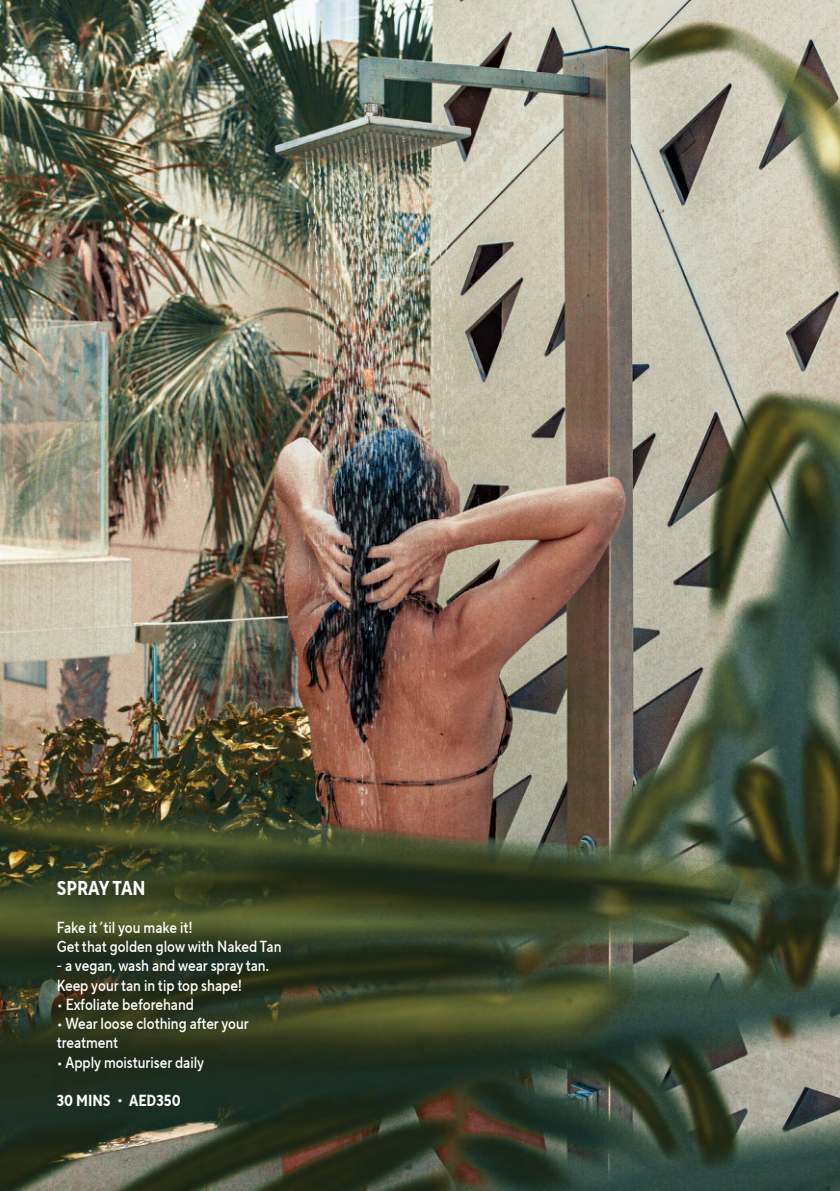
<style>
.page{position:relative;width:840px;height:1191px;background:#fff}
.page>*{position:absolute;margin:0;border:0;box-sizing:border-box;transform-origin:0 0}
.t1{font:700 20px "TT Norms Pro Cond";letter-spacing:-.005em;color:#fff}
.t2{font:500 16px/19.2px "TT Norms Pro Cond";color:#fff}
.t3{font:700 16px "TT Norms Pro Cond";color:#fff}
</style>
<div class="page">
<img style="left:0;top:0;width:839px;height:1191px">
<p class="t1" style="left:57px;top:873px;width:90px">SPRAY TAN</p>
<p class="t2" style="left:57px;top:918px;width:226px">Fake it ’til you make it!<br>Get that golden glow with Naked Tan</p>
<p class="t2" style="left:57px;top:956px;width:213px">- a vegan, wash and wear spray tan.<br>Keep your tan in tip top shape!</p>
<p class="t2" style="left:57px;top:994px;width:139px">• Exfoliate beforehand</p>
<p class="t2" style="left:57px;top:1014px;width:193px">• Wear loose clothing after your treatment</p>
<p class="t2" style="left:57px;top:1052px;width:149px">• Apply moisturiser daily</p>
<p class="t3" style="left:57px;top:1088px;width:125px">30 MINS • AED350</p>
</div>
